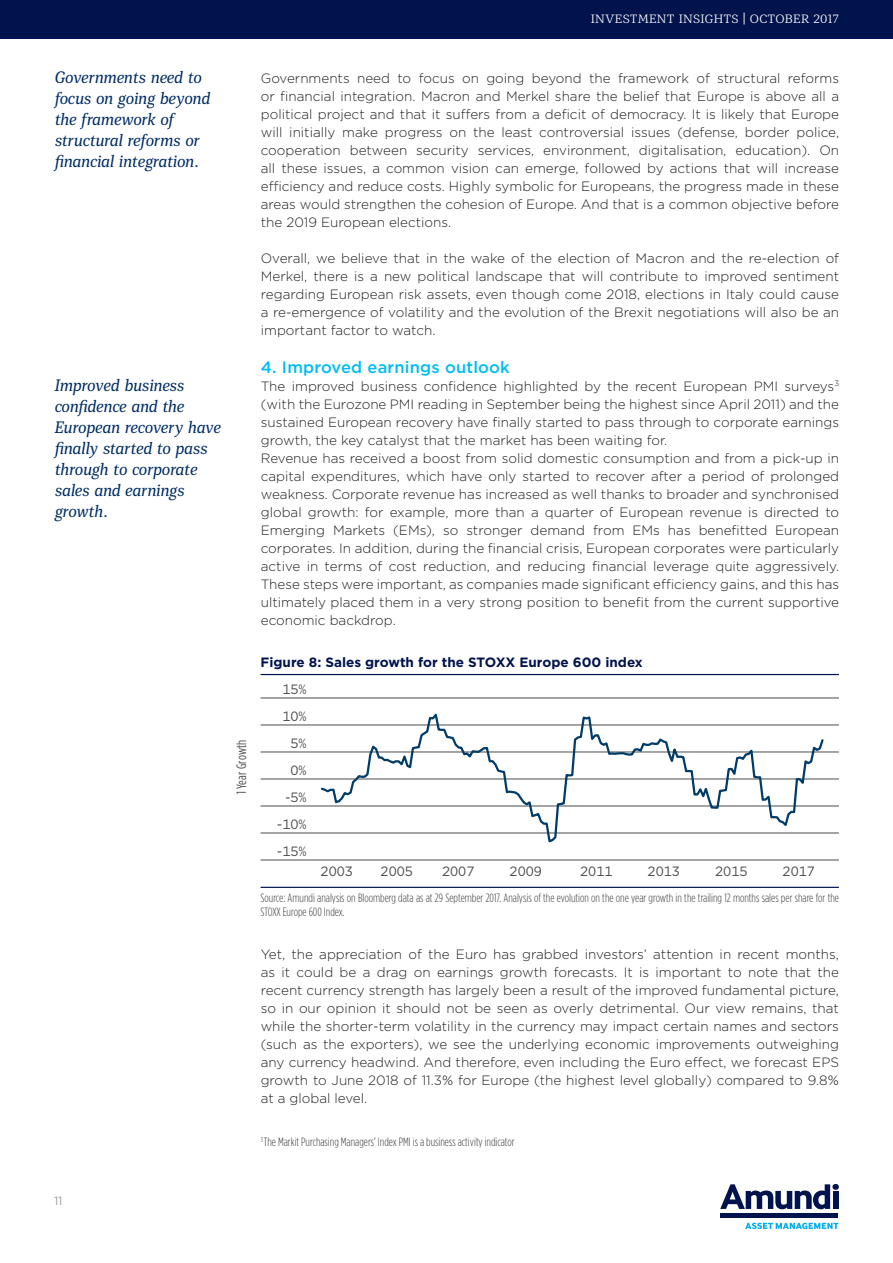
<style>
.page{position:relative;width:893px;height:1263px;background:#fff}
.page>*{position:absolute;margin:0;border:0;box-sizing:border-box;transform-origin:0 0}
.t1{font:italic condensed 16.5px/21px "Mediator Serif";letter-spacing:-.01em;color:#002d66}
.t2{font:500 16.5px "Gotham";letter-spacing:.01em;color:#01bdf2}
.t3{font:300 13.5px/18px "Gotham";color:#231f20;text-align:justify}
.t4{font:13.5px/27px "Gotham";color:#4b4c4d;text-align:right}
.t5{font:700 13.5px "Gotham";color:#00134d}
.t6{font:13.5px "Gotham Condensed";letter-spacing:.02em;color:#4b4c4d}
.t7{font:300 12px/13.5px "Gotham Condensed";color:#3e3e3f}
.t8{font:300 12px "Mediator Serif";letter-spacing:.02em;color:#fff}
.t9{font:12px "Gotham";color:#9d9fa2}
</style>
<div class="page">
<svg style="left:720px;top:1184px;width:110px;height:25px"></svg>
<div style="left:832px;top:1184px;width:7px;height:6px;background:#00134d;border-radius:50%"></div>
<div style="left:833px;top:1191px;width:5px;height:18px;background:#00134d"></div>
<div style="left:720px;top:1213px;width:118px;height:5px;background:#00134d"></div>
<svg style="left:745px;top:1222px;width:93px;height:7px"></svg>
<div style="left:0;top:0;width:893px;height:38px;background:#00134d"></div>
<hr style="left:261px;top:674px;width:578px;height:1px;background:#00134d">
<hr style="left:261px;top:698px;width:578px;height:1px;background:#4b4c4d">
<hr style="left:261px;top:725px;width:578px;height:1px;background:#4b4c4d">
<hr style="left:261px;top:752px;width:578px;height:1px;background:#4b4c4d">
<hr style="left:261px;top:779px;width:578px;height:1px;background:#4b4c4d">
<hr style="left:261px;top:806px;width:578px;height:1px;background:#4b4c4d">
<hr style="left:261px;top:833px;width:578px;height:1px;background:#4b4c4d">
<hr style="left:261px;top:860px;width:578px;height:1px;background:#4b4c4d">
<hr style="left:261px;top:887px;width:578px;height:1px;background:#00134d">
<svg style="left:319px;top:713px;width:506px;height:130px"></svg>
<p class="t8" style="left:591px;top:11px;width:250px">INVESTMENT INSIGHTS | OCTOBER 2017</p>
<p class="t1" style="left:54px;top:67px;width:157px">Governments need to focus on going beyond the framework of structural reforms or financial integration.</p>
<p class="t1" style="left:54px;top:375px;width:168px">Improved business confidence and the<br>European recovery have finally started to pass through to corporate sales and earnings growth.</p>
<p class="t6" style="left:234px;top:794px;width:56px;rotate:-90deg">1 Year Growth</p>
<p class="t3" style="left:261px;top:69px;width:580px">Governments need to focus on going beyond the framework of structural reforms or financial integration. Macron and Merkel share the belief that Europe is above all a political project and that it suffers from a deficit of democracy. It is likely that Europe will initially make progress on the least controversial issues (defense, border police, cooperation between security services, environment, digitalisation, education). On all these issues, a common vision can emerge, followed by actions that will increase efficiency and reduce costs. Highly symbolic for Europeans, the progress made in these areas would strengthen the cohesion of Europe. And that is a common objective before the 2019 European elections.</p>
<p class="t3" style="left:261px;top:249px;width:580px">Overall, we believe that in the wake of the election of Macron and the re-election of Merkel, there is a new political landscape that will contribute to improved sentiment regarding European risk assets, even though come 2018, elections in Italy could cause a re-emergence of volatility and the evolution of the Brexit negotiations will also be an important factor to watch.</p>
<p class="t2" style="left:261px;top:356px;width:251px">4. Improved earnings outlook</p>
<p class="t3" style="left:261px;top:377px;width:580px;text-align:left">The improved business confidence highlighted by the recent European PMI surveys<sup>3 </sup>(with the Eurozone PMI reading in September being the highest since April 2011) and the sustained European recovery have finally started to pass through to corporate earnings growth, the key catalyst that the market has been waiting for.<br>Revenue has received a boost from solid domestic consumption and from a pick-up in capital expenditures, which have only started to recover after a period of prolonged weakness. Corporate revenue has increased as well thanks to broader and synchronised global growth: for example, more than a quarter of European revenue is directed to Emerging Markets (EMs), so stronger demand from EMs has benefitted European corporates. In addition, during the financial crisis, European corporates were particularly active in terms of cost reduction, and reducing financial leverage quite aggressively.<br>These steps were important, as companies made significant efficiency gains, and this has ultimately placed them in a very strong position to benefit from the current supportive economic backdrop.</p>
<p class="t5" style="left:261px;top:653px;width:384px">Figure 8: Sales growth for the STOXX Europe 600 index</p>
<p class="t4" style="left:277px;top:675px;width:31px">15%<br>10%<br>5%<br>0% -5% -10% -15%</p>
<p class="t4" style="left:321px;top:857px;width:34px">2003</p>
<p class="t4" style="left:381px;top:857px;width:34px">2005</p>
<p class="t4" style="left:442px;top:857px;width:34px">2007</p>
<p class="t4" style="left:510px;top:857px;width:34px">2009</p>
<p class="t4" style="left:580px;top:857px;width:34px">2011</p>
<p class="t4" style="left:648px;top:857px;width:34px">2013</p>
<p class="t4" style="left:715px;top:857px;width:34px">2015</p>
<p class="t4" style="left:783px;top:857px;width:34px">2017</p>
<p class="t7" style="left:261px;top:891px;width:580px">Source: Amundi analysis on Bloomberg data as at 29 September 2017. Analysis of the evolution on the one year growth in the trailing 12 months sales per share for the<br>STOXX Europe 600 Index.</p>
<p class="t3" style="left:261px;top:944px;width:580px">Yet, the appreciation of the Euro has grabbed investors’ attention in recent months, as it could be a drag on earnings growth forecasts. It is important to note that the recent currency strength has largely been a result of the improved fundamental picture, so in our opinion it should not be seen as overly detrimental. Our view remains, that while the shorter-term volatility in the currency may impact certain names and sectors (such as the exporters), we see the underlying economic improvements outweighing any currency headwind. And therefore, even including the Euro effect, we forecast EPS growth to June 2018 of 11.3% for Europe (the highest level globally) compared to 9.8% at a global level.</p>
<p class="t7" style="left:261px;top:1135px;width:256px"><sup>3</sup> The Markit Purchasing Managers’ Index PMI is a business activity indicator</p>
<p class="t9" style="left:54px;top:1193px;width:10px">11</p>
</div>
